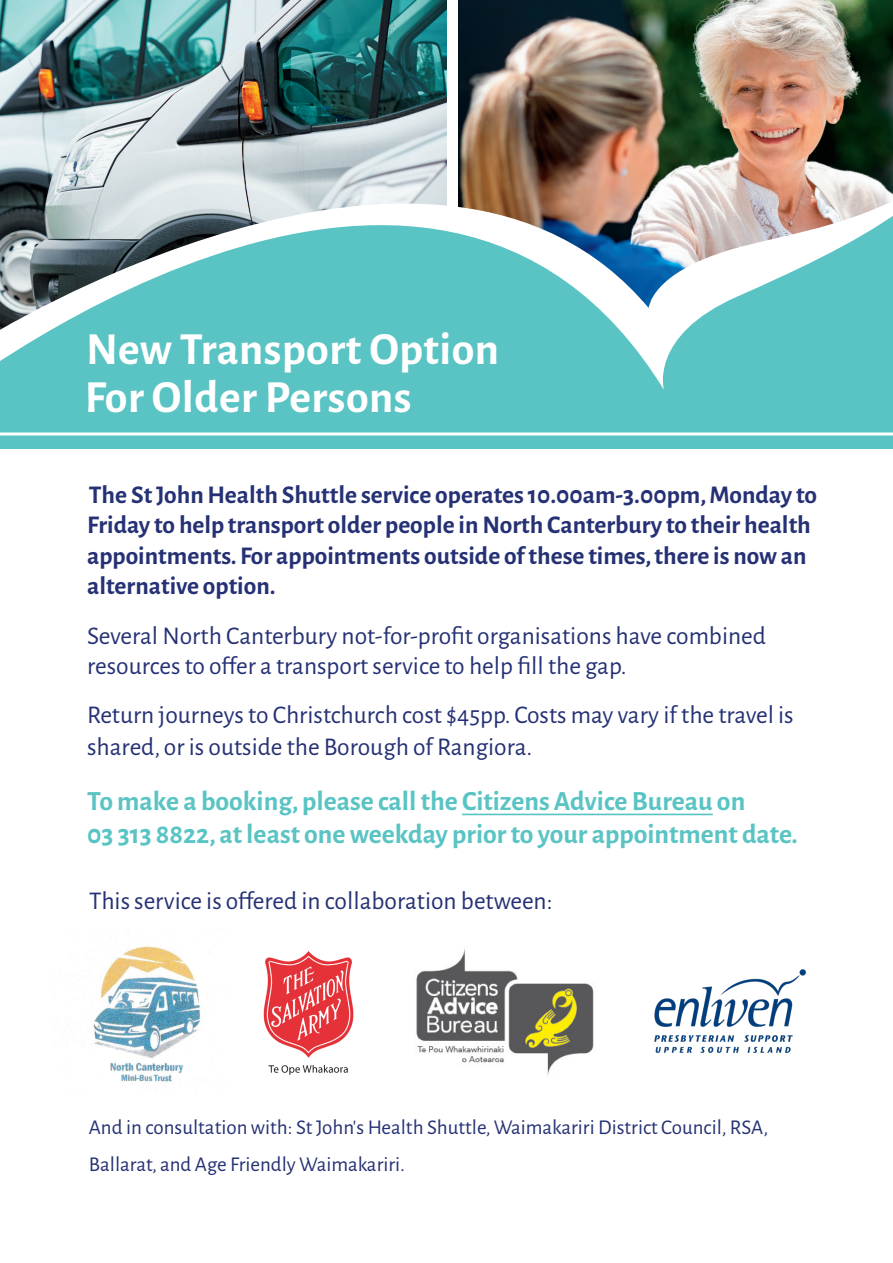
<style>
.page{position:relative;width:893px;height:1263px;background:#fff}
.page>*{position:absolute;margin:0;border:0;box-sizing:border-box;transform-origin:0 0}
.body_copy{font:700 46.05px "Alegreya Sans";letter-spacing:.01em;color:#fff}
.FW_body_copy{font:700 27.75px/33.3px "Alegreya Sans";color:#59c4c3}
.FW_body_copy-2{font:25.5px/30.6px "Alegreya Sans";color:#253174}
.FW_body_copy-3{font:700 25.5px/30.6px "Alegreya Sans";color:#253174}
.FW_body_copy-4{font:21px/36.8px "Alegreya Sans";color:#253174}
</style>
<div class="page">
<img style="left:0;top:9px;width:893px;height:440px">
<hr style="left:462px;top:814px;width:251px;height:1px;background:#59c4c3">
<img style="left:654px;top:969px;width:152px;height:84px">
<img style="left:416px;top:948px;width:178px;height:128px">
<img style="left:263px;top:951px;width:91px;height:124px">
<img style="left:93px;top:946px;width:108px;height:137px">
<hr style="left:0;top:432px;width:893px;height:3px;background:#fff">
<p class="body_copy" style="left:86px;top:315px;width:414px">New Transport Option</p>
<p class="body_copy" style="left:85px;top:363px;width:328px">For Older Persons</p>
<p class="FW_body_copy-3" style="left:87px;top:477px;width:731px">The St John Health Shuttle service operates 10.00am-3.00pm, Monday to Friday to help transport older people in North Canterbury to their health appointments. For appointments outside of these times, there is now an alternative option.</p>
<p class="FW_body_copy-2" style="left:87px;top:619px;width:680px">Several North Canterbury not-for-profit organisations have combined resources to offer a transport service to help fill the gap.</p>
<p class="FW_body_copy-2" style="left:87px;top:698px;width:708px;line-height:31.5px">Return journeys to Christchurch cost $45pp. Costs may vary if the travel is shared, or is outside the Borough of Rangiora.</p>
<p class="FW_body_copy" style="left:87px;top:782px;width:712px">To make a booking, please call the Citizens Advice Bureau on<br>03 313 8822, at least one weekday prior to your appointment date.</p>
<p class="FW_body_copy-2" style="left:89px;top:885px;width:465px">This service is offered in collaboration between:</p>
<p class="FW_body_copy-4" style="left:89px;top:1108px;width:681px">And in consultation with: St John’s Health Shuttle, Waimakariri District Council, RSA,<br>Ballarat, and Age Friendly Waimakariri.</p>
</div>
